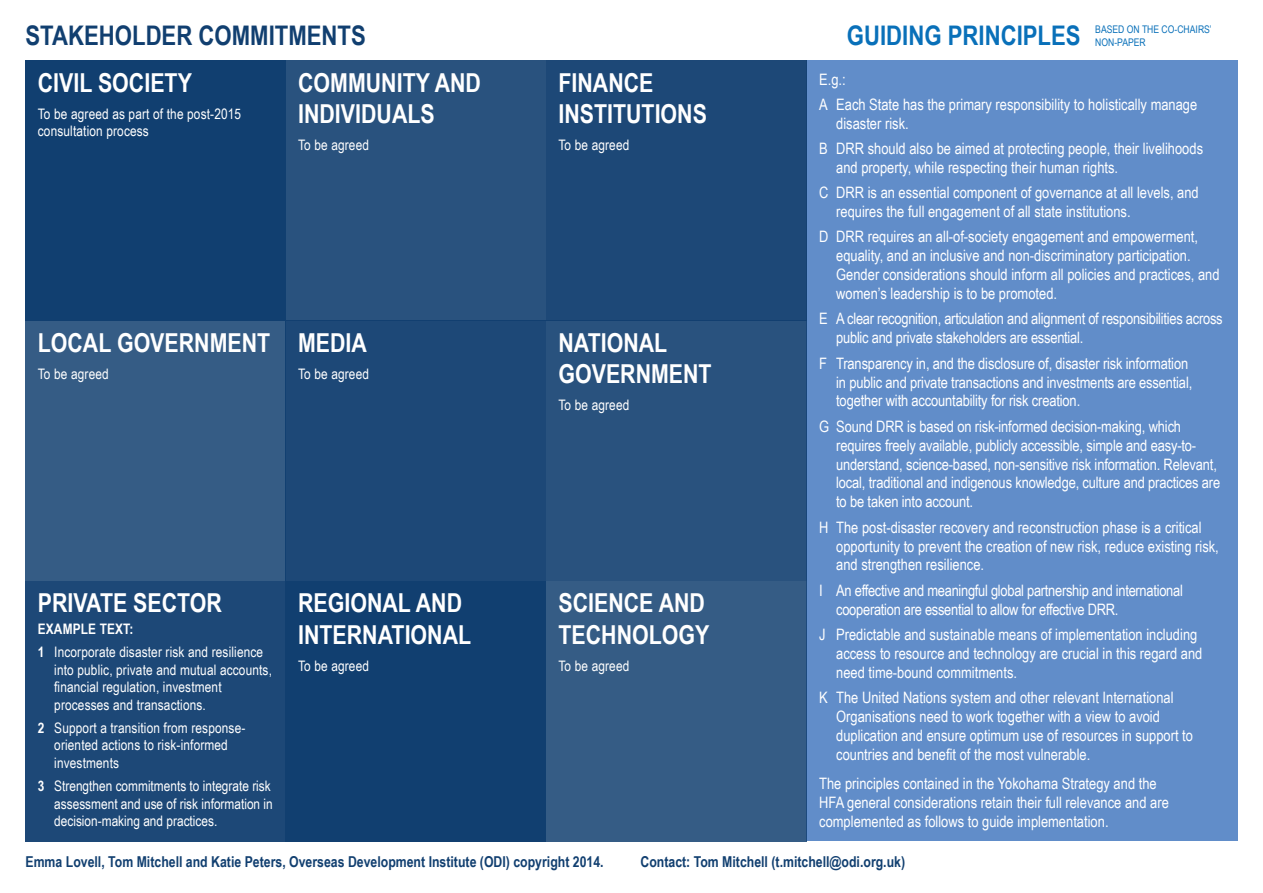
<style>
.page{position:relative;width:1263px;height:893px;background:#fff}
.page>*{position:absolute;margin:0;border:0;box-sizing:border-box;transform-origin:0 0}
.t1{font:700 27px "Arial Narrow";color:#113f70}
.t2{font:700 27px "Arial Narrow";color:#0970b9}
.t3{font:700 26.1px/31.3px "Arial Narrow";color:#fff}
.t4{font:15.75px/18.9px "Arial Narrow";color:#fff}
.t5{font:15.75px/18.9px "Arial Narrow";letter-spacing:-.02em;color:#fff}
.t6{font:700 15px "Arial Narrow";color:#113f70}
.Stakeholder_Commitme{font:14.55px/17.4px "Arial Narrow";letter-spacing:.01em;color:#fff}
.Stakeholder_Commitme-2{font:700 14.55px "Arial Narrow";letter-spacing:.01em;color:#fff}
.t7{font:10.5px/12.6px "Arial Narrow";color:#0970b9}
.s1{font-weight:700}
</style>
<div class="page">
<div style="left:806px;top:60px;width:431px;height:781px;background:#618dc9"></div>
<div style="left:26px;top:60px;width:260px;height:261px;background:#113f70"></div>
<div style="left:26px;top:581px;width:260px;height:260px;background:#1d4877"></div>
<div style="left:26px;top:321px;width:260px;height:260px;background:#355c85"></div>
<div style="left:286px;top:60px;width:260px;height:261px;background:#29527e"></div>
<div style="left:286px;top:581px;width:260px;height:260px;background:#113f70"></div>
<div style="left:286px;top:321px;width:260px;height:260px;background:#1d4877"></div>
<div style="left:546px;top:60px;width:260px;height:261px;background:#1d4877"></div>
<div style="left:546px;top:581px;width:260px;height:260px;background:#355c85"></div>
<div style="left:546px;top:321px;width:260px;height:260px;background:#29527e"></div>
<p class="t1" style="left:26px;top:15px;width:342px">STAKEHOLDER COMMITMENTS</p>
<p class="t2" style="left:847px;top:15px;width:235px">GUIDING PRINCIPLES</p>
<p class="t7" style="left:1095px;top:23px;width:118px">BASED ON THE CO-CHAIRS’<br>NON-PAPER</p>
<p class="t3" style="left:38px;top:66px;width:156px">CIVIL SOCIETY</p>
<p class="Stakeholder_Commitme" style="left:38px;top:104px;width:205px">To be agreed as part of the post-2015 consultation process</p>
<p class="t3" style="left:298px;top:66px;width:184px">COMMUNITY AND<br>INDIVIDUALS</p>
<p class="Stakeholder_Commitme" style="left:298px;top:136px;width:72px">To be agreed</p>
<p class="t3" style="left:38px;top:326px;width:234px">LOCAL GOVERNMENT</p>
<p class="Stakeholder_Commitme" style="left:38px;top:365px;width:72px">To be agreed</p>
<p class="t3" style="left:298px;top:326px;width:70px">MEDIA</p>
<p class="Stakeholder_Commitme" style="left:298px;top:365px;width:72px">To be agreed</p>
<p class="t3" style="left:38px;top:586px;width:186px">PRIVATE SECTOR</p>
<p class="Stakeholder_Commitme-2" style="left:38px;top:618px;width:97px">EXAMPLE TEXT:</p>
<p class="Stakeholder_Commitme" style="left:54px;top:643px;width:219px;text-indent:-16px"><span class="s1">1</span> Incorporate disaster risk and resilience into public, private and mutual accounts, financial regulation, investment processes and transactions.</p>
<p class="Stakeholder_Commitme" style="left:54px;top:719px;width:193px;text-indent:-16px"><span class="s1">2</span> Support a transition from response&shy;oriented actions to risk-informed investments</p>
<p class="Stakeholder_Commitme" style="left:54px;top:777px;width:220px;text-indent:-16px"><span class="s1">3</span> Strengthen commitments to integrate risk assessment and use of risk information in decision-making and practices.</p>
<p class="t3" style="left:298px;top:586px;width:175px">REGIONAL AND<br>INTERNATIONAL</p>
<p class="Stakeholder_Commitme" style="left:298px;top:656px;width:72px">To be agreed</p>
<p class="t3" style="left:558px;top:66px;width:150px">FINANCE<br>INSTITUTIONS</p>
<p class="Stakeholder_Commitme" style="left:558px;top:136px;width:72px">To be agreed</p>
<p class="t3" style="left:558px;top:326px;width:155px">NATIONAL<br>GOVERNMENT</p>
<p class="Stakeholder_Commitme" style="left:558px;top:396px;width:72px">To be agreed</p>
<p class="t3" style="left:558px;top:586px;width:152px">SCIENCE AND<br>TECHNOLOGY</p>
<p class="Stakeholder_Commitme" style="left:558px;top:656px;width:72px">To be agreed</p>
<p class="t4" style="left:819px;top:69px;width:28px">E.g.:</p>
<p class="t4" style="left:836px;top:94px;width:363px;text-indent:-17px">A Each State has the primary responsibility to holistically manage disaster risk.</p>
<p class="t4" style="left:836px;top:138px;width:368px;text-indent:-17px">B DRR should also be aimed at protecting people, their livelihoods and property, while respecting their human rights.</p>
<p class="t4" style="left:836px;top:183px;width:364px;text-indent:-17px">C DRR is an essential component of governance at all levels, and requires the full engagement of all state institutions.</p>
<p class="t4" style="left:836px;top:227px;width:385px;text-indent:-17px">D DRR requires an all-of-society engagement and empowerment, equality, and an inclusive and non-discriminatory participation.<br>Gender considerations should inform all policies and practices, and women’s leadership is to be promoted.</p>
<p class="t4" style="left:836px;top:309px;width:388px;text-indent:-17px">E A clear recognition, articulation and alignment of responsibilities across public and private stakeholders are essential.</p>
<p class="t4" style="left:836px;top:353px;width:358px;text-indent:-17px">F Transparency in, and the disclosure of, disaster risk information in public and private transactions and investments are essential, together with accountability for risk creation.</p>
<p class="t4" style="left:836px;top:416px;width:385px;text-indent:-17px">G Sound DRR is based on risk-informed decision-making, which requires freely available, publicly accessible, simple and easy-to&shy;understand, science-based, non-sensitive risk information. Relevant, local, traditional and indigenous knowledge, culture and practices are to be taken into account.</p>
<p class="t4" style="left:836px;top:517px;width:384px;text-indent:-17px">H The post-disaster recovery and reconstruction phase is a critical opportunity to prevent the creation of new risk, reduce existing risk, and strengthen resilience.</p>
<p class="t5" style="left:836px;top:580px;width:348px;text-indent:-17px">I An effective and meaningful global partnership and international cooperation are essential to allow for effective DRR.</p>
<p class="t4" style="left:836px;top:624px;width:368px;text-indent:-17px">J Predictable and sustainable means of implementation including access to resource and technology are crucial in this regard and need time-bound commitments.</p>
<p class="t4" style="left:836px;top:687px;width:358px;text-indent:-17px">K The United Nations system and other relevant International Organisations need to work together with a view to avoid duplication and ensure optimum use of resources in support to countries and benefit of the most vulnerable.</p>
<p class="t4" style="left:819px;top:774px;width:351px">The principles contained in the Yokohama Strategy and the<br>HFA general considerations retain their full relevance and are complemented as follows to guide implementation.</p>
<p class="t6" style="left:26px;top:850px;width:580px">Emma Lovell, Tom Mitchell and Katie Peters, Overseas Development Institute (ODI) copyright 2014.</p>
<p class="t6" style="left:640px;top:850px;width:266px">Contact: Tom Mitchell (t.mitchell@odi.org.uk)</p>
</div>
